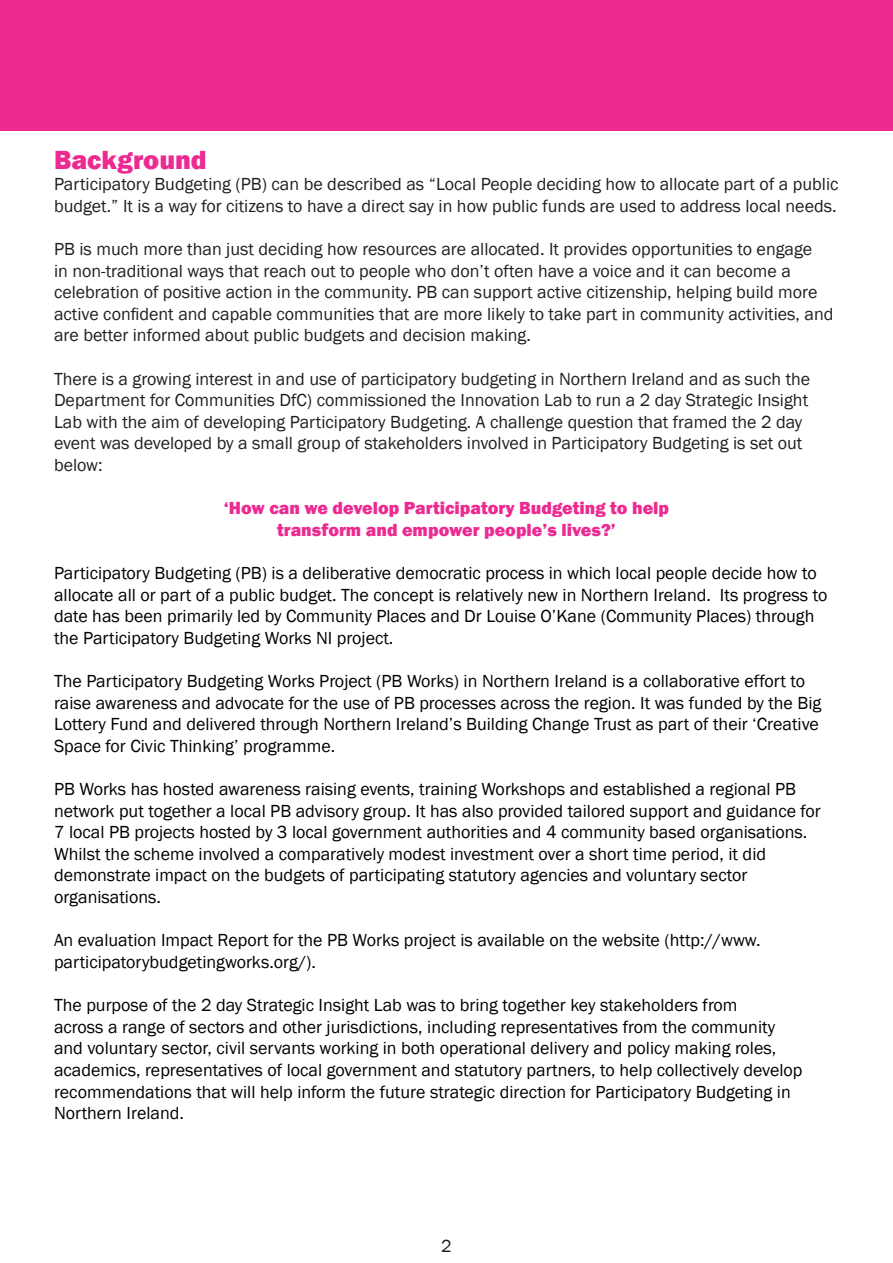
<style>
.page{position:relative;width:893px;height:1263px;background:#fff}
.page>*{position:absolute;margin:0;border:0;box-sizing:border-box;transform-origin:0 0}
.t1{font:800 27px "Franklin Gothic";color:#ed2a91}
.t2{font:18px/21.6px "Franklin Gothic";color:#000}
.t3{font:18px/21.6px "Franklin Gothic";color:#231f20}
.t4{font:800 18px "Franklin Gothic";color:#ed2a91}
</style>
<div class="page">
<div style="left:0;top:0;width:893px;height:130px;background:#ed2a91"></div>
<p class="t1" style="left:54px;top:142px;width:154px">Background</p>
<p class="t3" style="left:54px;top:174px;width:786px">Participatory Budgeting (PB) can be described as “Local People deciding how to allocate part of a public budget.” It is a way for citizens to have a direct say in how public funds are used to address local needs.</p>
<p class="t3" style="left:54px;top:239px;width:781px">PB is much more than just deciding how resources are allocated. It provides opportunities to engage<br>in non-traditional ways that reach out to people who don’t often have a voice and it can become a celebration of positive action in the community. PB can support active citizenship, helping build more active confident and capable communities that are more likely to take part in community activities, and are better informed about public budgets and decision making.</p>
<p class="t3" style="left:54px;top:368px;width:758px">There is a growing interest in and use of participatory budgeting in Northern Ireland and as such the Department for Communities DfC) commissioned the Innovation Lab to run a 2 day Strategic Insight Lab with the aim of developing Participatory Budgeting. A challenge question that framed the 2 day event was developed by a small group of stakeholders involved in Participatory Budgeting is set out below:</p>
<p class="t4" style="left:224px;top:496px;width:447px">‘How can we develop Participatory Budgeting to help</p>
<p class="t4" style="left:277px;top:518px;width:340px">transform and empower people’s lives?’</p>
<p class="t2" style="left:54px;top:563px;width:775px">Participatory Budgeting (PB) is a deliberative democratic process in which local people decide how to allocate all or part of a public budget. The concept is relatively new in Northern Ireland. Its progress to date has been primarily led by Community Places and Dr Louise O’Kane (Community Places) through the Participatory Budgeting Works NI project.</p>
<p class="t2" style="left:54px;top:671px;width:769px">The Participatory Budgeting Works Project (PB Works) in Northern Ireland is a collaborative effort to raise awareness and advocate for the use of PB processes across the region. It was funded by the Big Lottery Fund and delivered through Northern Ireland’s Building Change Trust as part of their ‘Creative Space for Civic Thinking’ programme.</p>
<p class="t2" style="left:54px;top:779px;width:768px">PB Works has hosted awareness raising events, training Workshops and established a regional PB network put together a local PB advisory group. It has also provided tailored support and guidance for 7 local PB projects hosted by 3 local government authorities and 4 community based organisations.<br>Whilst the scheme involved a comparatively modest investment over a short time period, it did demonstrate impact on the budgets of participating statutory agencies and voluntary sector organisations.</p>
<p class="t2" style="left:54px;top:930px;width:708px">An evaluation Impact Report for the PB Works project is available on the website (http://www. participatorybudgetingworks.org/).</p>
<p class="t2" style="left:54px;top:995px;width:750px">The purpose of the 2 day Strategic Insight Lab was to bring together key stakeholders from<br>across a range of sectors and other jurisdictions, including representatives from the community and voluntary sector, civil servants working in both operational delivery and policy making roles, academics, representatives of local government and statutory partners, to help collectively develop recommendations that will help inform the future strategic direction for Participatory Budgeting in Northern Ireland.</p>
<p class="t3" style="left:441px;top:1235px;width:12px">2</p>
</div>
